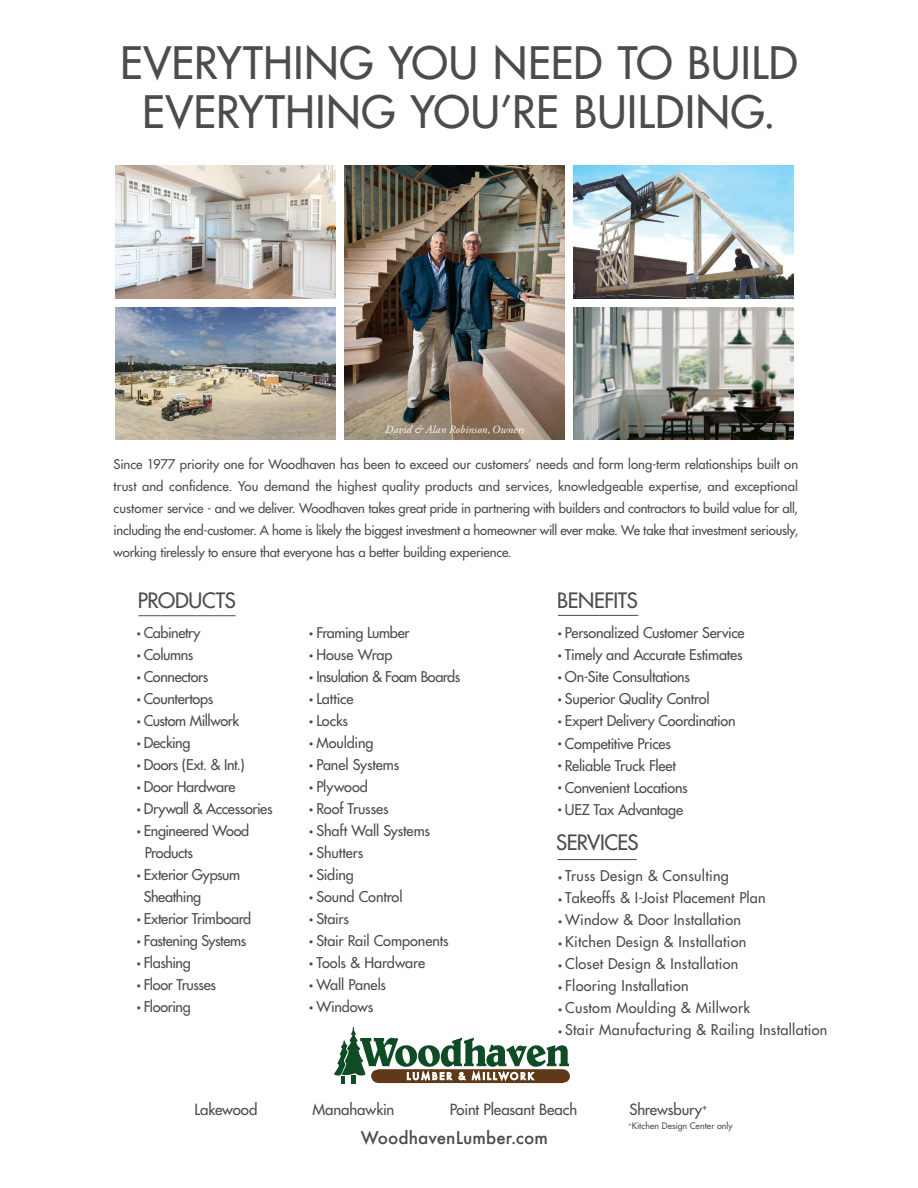
<style>
.page{position:relative;width:918px;height:1188px;background:#fff}
.page>*{position:absolute;margin:0;border:0;box-sizing:border-box;transform-origin:0 0}
.t1{font:43.5px "Futura";letter-spacing:.015em;color:#4b4c4d}
.t2{font:500 41.25px "Futura";letter-spacing:-.005em;color:#4b4c4d}
.t3{font:20.7px "Futura";letter-spacing:-.02em;color:#4b4c4d}
.t4{font:500 17.1px "Futura";letter-spacing:.005em;color:#4b4c4d}
.t5{font:15px "Futura";letter-spacing:-.01em;color:#4b4c4d}
.t6{font:14.4px/22px "Futura";letter-spacing:-.015em;color:#4b4c4d}
.t7{font:14.4px "Futura";letter-spacing:.02em;color:#4b4c4d}
.t8{font:14.4px "Futura";letter-spacing:.015em;color:#4b4c4d}
.t9{font:14.4px "Futura";letter-spacing:.005em;color:#4b4c4d}
.t10{font:14.4px "Futura";letter-spacing:-.035em;color:#4b4c4d}
.t11{font:14.4px "Futura";letter-spacing:-.04em;color:#4b4c4d}
.t12{font:13.05px/22px "Futura";letter-spacing:-.01em;color:#4b4c4d;text-align:justify}
.t13{font:italic 11.1px "Adobe Garamond Pro";letter-spacing:.015em;color:#fff}
.t14{font:8.85px "Futura";letter-spacing:.015em;color:#4b4c4d}
.s1{font-size:8.25px}
</style>
<div class="page">
<svg style="left:334px;top:1027px;width:236px;height:56px"></svg>
<img style="left:574px;top:166px;width:219px;height:132px">
<img style="left:116px;top:166px;width:219px;height:132px">
<img style="left:116px;top:307px;width:219px;height:133px">
<img style="left:344px;top:166px;width:220px;height:274px">
<img style="left:574px;top:307px;width:219px;height:133px">
<hr style="left:558px;top:615px;width:80px;height:1px;background:#4b4c4d">
<hr style="left:558px;top:859px;width:79px;height:1px;background:#4b4c4d">
<hr style="left:138px;top:615px;width:97px;height:1px;background:#4b4c4d">
<p class="t1" style="left:120px;top:35px;width:679px">EVERYTHING YOU NEED TO BUILD</p>
<p class="t1" style="left:142px;top:85px;width:635px">EVERYTHING YOU’RE BUILDING.</p>
<p class="t2" style="left:112px;top:102px;width:686px">BUILD BETTER WITH WOODHAVEN</p>
<p class="t13" style="left:385px;top:423px;width:141px">David &amp; Alan Robinson, Owners</p>
<p class="t12" style="left:114px;top:453px;width:686px">Since 1977 priority one for Woodhaven has been to exceed our customers’ needs and form long-term relationships built on trust and confidence. You demand the highest quality products and services, knowledgeable expertise, and exceptional customer service - and we deliver. Woodhaven takes great pride in partnering with builders and contractors to build value for all, including the end-customer. A home is likely the biggest investment a homeowner will ever make. We take that investment seriously, working tirelessly to ensure that everyone has a better building experience.</p>
<p class="t3" style="left:138px;top:587px;width:100px">PRODUCTS</p>
<p class="t6" style="left:136px;top:622px;width:66px"><span class="s1">•</span> Cabinetry</p>
<p class="t6" style="left:136px;top:644px;width:59px"><span class="s1">•</span> Columns</p>
<p class="t6" style="left:136px;top:666px;width:74px"><span class="s1">•</span> Connectors</p>
<p class="t6" style="left:136px;top:688px;width:78px"><span class="s1">•</span> Countertops</p>
<p class="t6" style="left:136px;top:710px;width:104px"><span class="s1">•</span> Custom Millwork</p>
<p class="t6" style="left:136px;top:732px;width:56px"><span class="s1">•</span> Decking</p>
<p class="t6" style="left:136px;top:754px;width:110px"><span class="s1">•</span> Doors (Ext. &amp; Int.)</p>
<p class="t6" style="left:136px;top:776px;width:101px"><span class="s1">•</span> Door Hardware</p>
<p class="t6" style="left:136px;top:798px;width:138px"><span class="s1">•</span> Drywall &amp; Accessories</p>
<p class="t6" style="left:145px;top:820px;width:106px;text-indent:-8px"><span class="s1">•</span> Engineered Wood<br>Products</p>
<p class="t6" style="left:144px;top:864px;width:98px;text-indent:-7px"><span class="s1">•</span> Exterior Gypsum<br>Sheathing</p>
<p class="t6" style="left:136px;top:908px;width:116px"><span class="s1">•</span> Exterior Trimboard</p>
<p class="t10" style="left:136px;top:932px;width:111px"><span class="s1">•</span> Fastening Systems</p>
<p class="t10" style="left:136px;top:954px;width:56px"><span class="s1">•</span> Flashing</p>
<p class="t6" style="left:136px;top:974px;width:81px"><span class="s1">•</span> Floor Trusses</p>
<p class="t6" style="left:136px;top:996px;width:56px"><span class="s1">•</span> Flooring</p>
<p class="t6" style="left:309px;top:622px;width:102px"><span class="s1">•</span> Framing Lumber</p>
<p class="t6" style="left:309px;top:644px;width:85px"><span class="s1">•</span> House Wrap</p>
<p class="t11" style="left:309px;top:668px;width:153px"><span class="s1">•</span> Insulation &amp; Foam Boards</p>
<p class="t6" style="left:309px;top:688px;width:46px"><span class="s1">•</span> Lattice</p>
<p class="t6" style="left:309px;top:710px;width:41px"><span class="s1">•</span> Locks</p>
<p class="t6" style="left:309px;top:732px;width:66px"><span class="s1">•</span> Moulding</p>
<p class="t6" style="left:309px;top:754px;width:92px"><span class="s1">•</span> Panel Systems</p>
<p class="t6" style="left:309px;top:776px;width:61px"><span class="s1">•</span> Plywood</p>
<p class="t6" style="left:309px;top:798px;width:81px"><span class="s1">•</span> Roof Trusses</p>
<p class="t6" style="left:309px;top:820px;width:123px"><span class="s1">•</span> Shaft Wall Systems</p>
<p class="t6" style="left:309px;top:842px;width:56px"><span class="s1">•</span> Shutters</p>
<p class="t6" style="left:309px;top:864px;width:47px"><span class="s1">•</span> Siding</p>
<p class="t6" style="left:309px;top:886px;width:95px"><span class="s1">•</span> Sound Control</p>
<p class="t6" style="left:309px;top:908px;width:42px"><span class="s1">•</span> Stairs</p>
<p class="t6" style="left:309px;top:930px;width:142px"><span class="s1">•</span> Stair Rail Components</p>
<p class="t6" style="left:309px;top:952px;width:118px"><span class="s1">•</span> Tools &amp; Hardware</p>
<p class="t6" style="left:309px;top:974px;width:79px"><span class="s1">•</span> Wall Panels</p>
<p class="t6" style="left:309px;top:996px;width:66px"><span class="s1">•</span> Windows</p>
<p class="t3" style="left:557px;top:587px;width:82px">BENEFITS</p>
<p class="t6" style="left:558px;top:622px;width:189px"><span class="s1">•</span> Personalized Customer Service</p>
<p class="t6" style="left:558px;top:644px;width:187px"><span class="s1">•</span> Timely and Accurate Estimates</p>
<p class="t6" style="left:558px;top:666px;width:134px"><span class="s1">•</span> On-Site Consultations</p>
<p class="t6" style="left:558px;top:688px;width:154px"><span class="s1">•</span> Superior Quality Control</p>
<p class="t6" style="left:558px;top:710px;width:180px"><span class="s1">•</span> Expert Delivery Coordination</p>
<p class="t6" style="left:558px;top:732px;width:115px"><span class="s1">•</span> Competitive Prices</p>
<p class="t6" style="left:558px;top:754px;width:120px"><span class="s1">•</span> Reliable Truck Fleet</p>
<p class="t6" style="left:558px;top:776px;width:132px"><span class="s1">•</span> Convenient Locations</p>
<p class="t6" style="left:558px;top:798px;width:127px"><span class="s1">•</span> UEZ Tax Advantage</p>
<p class="t3" style="left:556px;top:829px;width:84px">SERVICES</p>
<p class="t7" style="left:558px;top:867px;width:173px"><span class="s1">•</span> Truss Design &amp; Consulting</p>
<p class="t9" style="left:558px;top:889px;width:209px"><span class="s1">•</span> Takeoffs &amp; I-Joist Placement Plan</p>
<p class="t8" style="left:558px;top:911px;width:185px"><span class="s1">•</span> Window &amp; Door Installation</p>
<p class="t7" style="left:558px;top:933px;width:190px"><span class="s1">•</span> Kitchen Design &amp; Installation</p>
<p class="t7" style="left:558px;top:955px;width:182px"><span class="s1">•</span> Closet Design &amp; Installation</p>
<p class="t8" style="left:558px;top:977px;width:132px"><span class="s1">•</span> Flooring Installation</p>
<p class="t7" style="left:558px;top:999px;width:194px"><span class="s1">•</span> Custom Moulding &amp; Millwork</p>
<p class="t7" style="left:558px;top:1021px;width:271px"><span class="s1">•</span> Stair Manufacturing &amp; Railing Installation</p>
<p class="t5" style="left:195px;top:1100px;width:64px">Lakewood</p>
<p class="t5" style="left:312px;top:1100px;width:84px">Manahawkin</p>
<p class="t5" style="left:450px;top:1100px;width:129px">Point Pleasant Beach</p>
<p class="t5" style="left:629px;top:1100px;width:79px">Shrewsbury<sup>+</sup></p>
<p class="t14" style="left:628px;top:1120px;width:106px"><sup>+</sup>Kitchen Design Center only</p>
<p class="t4" style="left:361px;top:1126px;width:189px">WoodhavenLumber.com</p>
</div>
